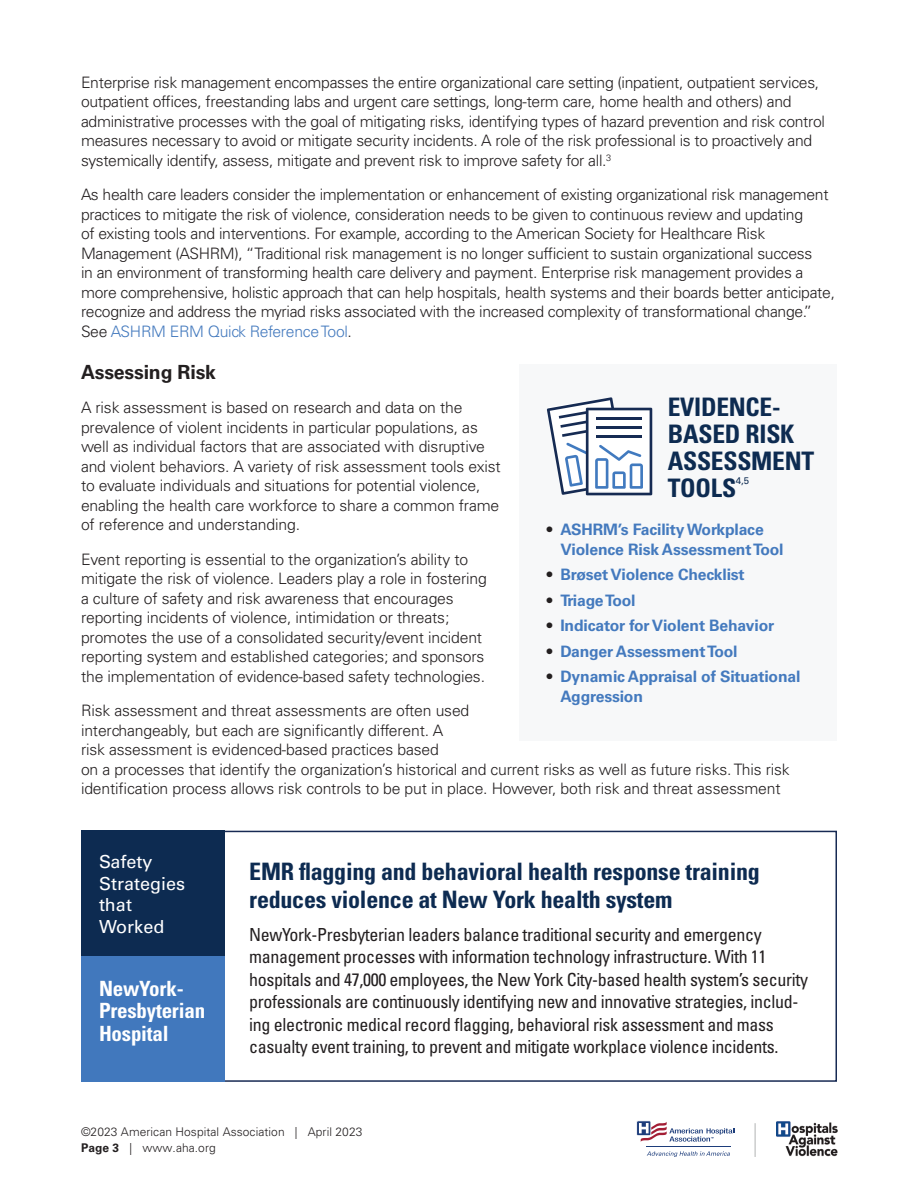
<style>
.page{position:relative;width:918px;height:1188px;background:#fff}
.page>*{position:absolute;margin:0;border:0;box-sizing:border-box;transform-origin:0 0}
.t1{font:700 condensed 25.5px/27px "Univers LT Std";letter-spacing:-.01em;color:#0d2b51}
.t2{font:700 condensed 24px/28.5px "Univers LT Std";letter-spacing:-.01em;color:#0d2b51}
.t3{font:700 condensed 21px/22.5px "Univers LT Std";letter-spacing:-.01em;color:#fff}
.t4{font:700 19.5px "Univers LT Std";letter-spacing:-.01em;color:#231f20}
.t5{font:condensed 18px/22.5px "Univers LT Std";letter-spacing:-.02em;color:#231f20}
.t6{font:18px/21.6px "Univers LT Std";color:#fff}
.t7{font:300 15.75px/19.5px "Univers LT Std";letter-spacing:-.02em;color:#231f20}
.t8{font:700 15.75px/19.5px "Univers LT Std";letter-spacing:-.01em;color:#447abe}
.t9{font:300 12px/16.5px "Univers LT Std";letter-spacing:.005em;color:#231f20}
.t10{font:9.6px "Univers LT Std";color:#0d2b51}
.s1{color:#447abe}
.s2{color:#231f20}
.s3{font-weight:700}
</style>
<div class="page">
<hr style="left:646px;top:1147px;width:85px;height:1px;background:#1d3d7b">
<svg style="left:647px;top:1151px;width:83px;height:6px"></svg>
<svg style="left:636px;top:1120px;width:98px;height:22px"></svg>
<img style="left:776px;top:1122px;width:62px;height:35px">
<hr style="left:755px;top:1123px;width:1px;height:34px;background:#b1b3b3">
<div style="left:132px;top:831px;width:705px;height:251px;border:2px solid #172a53"></div>
<div style="left:81px;top:831px;width:143px;height:251px;background:#0d2b51"></div>
<div style="left:81px;top:956px;width:143px;height:126px;background:#4178bd"></div>
<div style="left:520px;top:364px;width:317px;height:377px;background:#f7f8f9"></div>
<svg style="left:547px;top:397px;width:105px;height:98px"></svg>
<p class="t7" style="left:81px;top:73px;width:746px">Enterprise risk management encompasses the entire organizational care setting (inpatient, outpatient services, outpatient offices, freestanding labs and urgent care settings, long-term care, home health and others) and administrative processes with the goal of mitigating risks, identifying types of hazard prevention and risk control measures necessary to avoid or mitigate security incidents. A role of the risk professional is to proactively and systemically identify, assess, mitigate and prevent risk to improve safety for all.<sup>3</sup></p>
<p class="t7" style="left:81px;top:185px;width:756px">As health care leaders consider the implementation or enhancement of existing organizational risk management practices to mitigate the risk of violence, consideration needs to be given to continuous review and updating<br>of existing tools and interventions. For example, according to the American Society for Healthcare Risk Management (ASHRM), “Traditional risk management is no longer sufficient to sustain organizational success<br>in an environment of transforming health care delivery and payment. Enterprise risk management provides a more comprehensive, holistic approach that can help hospitals, health systems and their boards better anticipate, recognize and address the myriad risks associated with the increased complexity of transformational change.” See <span class="s1">ASHRM ERM Quick Reference Tool</span>.</p>
<p class="t4" style="left:81px;top:361px;width:137px">Assessing Risk</p>
<p class="t7" style="left:81px;top:398px;width:421px">A risk assessment is based on research and data on the prevalence of violent incidents in particular populations, as well as individual factors that are associated with disruptive and violent behaviors. A variety of risk assessment tools exist to evaluate individuals and situations for potential violence, enabling the health care workforce to share a common frame of reference and understanding.</p>
<p class="t7" style="left:81px;top:550px;width:407px">Event reporting is essential to the organization’s ability to mitigate the risk of violence. Leaders play a role in fostering a culture of safety and risk awareness that encourages reporting incidents of violence, intimidation or threats; promotes the use of a consolidated security/event incident reporting system and established categories; and sponsors the implementation of evidence-based safety technologies.</p>
<p class="t7" style="left:81px;top:701px;width:710px">Risk assessment and threat assessments are often used<br>interchangeably, but each are significantly different. A<br>risk assessment is evidenced-based practices based<br>on a processes that identify the organization’s historical and current risks as well as future risks. This risk identification process allows risk controls to be put in place. However, both risk and threat assessment</p>
<h1 class="t1" style="left:668px;top:393px;width:148px">EVIDENCE-<br>BASED RISK<br>ASSESSMENT<br>TOOLS</h1>
<p class="t10" style="left:736px;top:475px;width:15px">4,5</p>
<p class="t8" style="left:560px;top:520px;width:225px;text-indent:-13px"><span class="s2">•</span> ASHRM’s Facility Workplace<br>Violence Risk Assessment Tool</p>
<p class="t8" style="left:547px;top:565px;width:199px"><span class="s2">•</span> Brøset Violence Checklist</p>
<p class="t8" style="left:547px;top:591px;width:90px"><span class="s2">•</span> Triage Tool</p>
<p class="t8" style="left:547px;top:616px;width:229px"><span class="s2">•</span> Indicator for Violent Behavior</p>
<p class="t8" style="left:547px;top:642px;width:192px"><span class="s2">•</span> Danger Assessment Tool</p>
<p class="t8" style="left:560px;top:667px;width:242px;text-indent:-13px"><span class="s2">•</span> Dynamic Appraisal of Situational<br>Aggression</p>
<p class="t6" style="left:99px;top:851px;width:88px">Safety<br>Strategies that<br>Worked</p>
<h2 class="t2" style="left:249px;top:857px;width:512px">EMR flagging and behavioral health response training reduces violence at New York health system</h2>
<p class="t5" style="left:249px;top:923px;width:560px">NewYork-Presbyterian leaders balance traditional security and emergency management processes with information technology infrastructure. With 11 hospitals and 47,000 employees, the New York City-based health system’s security professionals are continuously identifying new and innovative strategies, includ&shy;ing electronic medical record flagging, behavioral risk assessment and mass casualty event training, to prevent and mitigate workplace violence incidents.</p>
<h3 class="t3" style="left:99px;top:977px;width:108px">NewYork-<br>Presbyterian<br>Hospital</h3>
<p class="t9" style="left:81px;top:1123px;width:283px">©2023 American Hospital Association | April 2023<br><span class="s3">Page 3</span> | www.aha.org</p>
</div>
